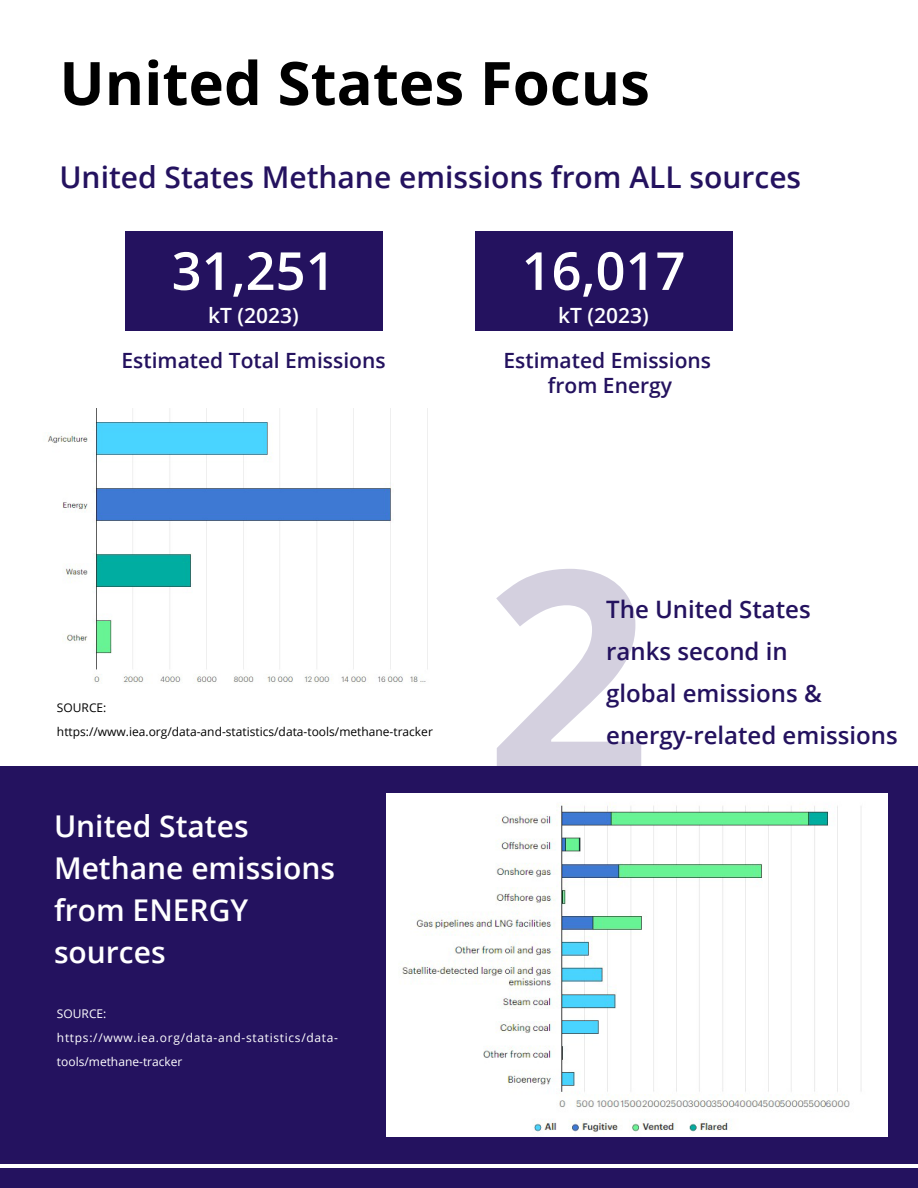
<style>
.page{position:relative;width:918px;height:1188px;background:#fff}
.page>*{position:absolute;margin:0;border:0;box-sizing:border-box;transform-origin:0 0}
.t1{font:700 289.5px "Open Sans";color:#24125f}
.Paragraph_Style_8{font:700 60px "Open Sans";color:#000}
.Paragraph_Style_16{font:600 52.5px "Open Sans";color:#fff}
.Paragraph_Style_16-2{font:600 30px/42px "Open Sans";color:#fff}
.Paragraph_Style_16-3{font:600 30px "Open Sans";color:#24125f}
.Paragraph_Style_16-4{font:600 24px "Open Sans";color:#24125f}
.Paragraph_Style_16-5{font:600 21px/25.2px "Open Sans";color:#24125f;text-align:center}
.Paragraph_Style_16-6{font:600 21px "Open Sans";color:#fff}
.Paragraph_Style_12{font:12px "Open Sans";color:#000}
.Paragraph_Style_12-2{font:12px/24px "Open Sans";letter-spacing:.06em;color:#fff}
</style>
<div class="page">
<div style="left:0;top:1168px;width:918px;height:20px;background:#24125f"></div>
<div style="left:0;top:767px;width:918px;height:397px;background:#24125f"></div>
<div style="left:125px;top:231px;width:257px;height:99px;background:#24125f"></div>
<div style="left:475px;top:231px;width:257px;height:99px;background:#24125f"></div>
<img style="left:386px;top:794px;width:502px;height:343px">
<img style="left:47px;top:409px;width:381px;height:275px">
<p class="Paragraph_Style_8" style="left:59px;top:41px;width:592px">United States Focus</p>
<p class="Paragraph_Style_16-3" style="left:59px;top:156px;width:743px">United States Methane emissions from ALL sources</p>
<p class="Paragraph_Style_16" style="left:172px;top:235px;width:165px">31,251</p>
<p class="Paragraph_Style_16" style="left:522px;top:235px;width:165px">16,017</p>
<p class="Paragraph_Style_16-6" style="left:208px;top:301px;width:92px">kT (2023)</p>
<p class="Paragraph_Style_16-6" style="left:558px;top:301px;width:92px">kT (2023)</p>
<p class="Paragraph_Style_16-5" style="left:122px;top:348px;width:266px">Estimated Total Emissions</p>
<p class="Paragraph_Style_16-5" style="left:504px;top:348px;width:209px">Estimated Emissions from Energy</p>
<p class="Paragraph_Style_12" style="left:57px;top:699px;width:51px">SOURCE:</p>
<p class="Paragraph_Style_12" style="left:57px;top:723px;width:377px">https://www.iea.org/data-and-statistics/data-tools/methane-tracker</p>
<p class="Paragraph_Style_16-2" style="left:54px;top:805px;width:196px">United States</p>
<p class="Paragraph_Style_16-2" style="left:54px;top:847px;width:283px">Methane emissions from ENERGY</p>
<p class="Paragraph_Style_16-2" style="left:54px;top:931px;width:113px">sources</p>
<p class="Paragraph_Style_12-2" style="left:57px;top:1001px;width:51px">SOURCE:</p>
<p class="Paragraph_Style_12-2" style="left:57px;top:1025px;width:283px">https://www.iea.org/data-and-statistics/data&shy;tools/methane-tracker</p>
<h1 class="t1" style="left:485px;top:469px;width:167px">2</h1>
<p class="Paragraph_Style_16-4" style="left:606px;top:593px;width:206px">The United States</p>
<p class="Paragraph_Style_16-4" style="left:606px;top:635px;width:183px">ranks second in</p>
<p class="Paragraph_Style_16-4" style="left:606px;top:677px;width:217px">global emissions &amp;</p>
<p class="Paragraph_Style_16-4" style="left:606px;top:719px;width:293px">energy-related emissions</p>
</div>
